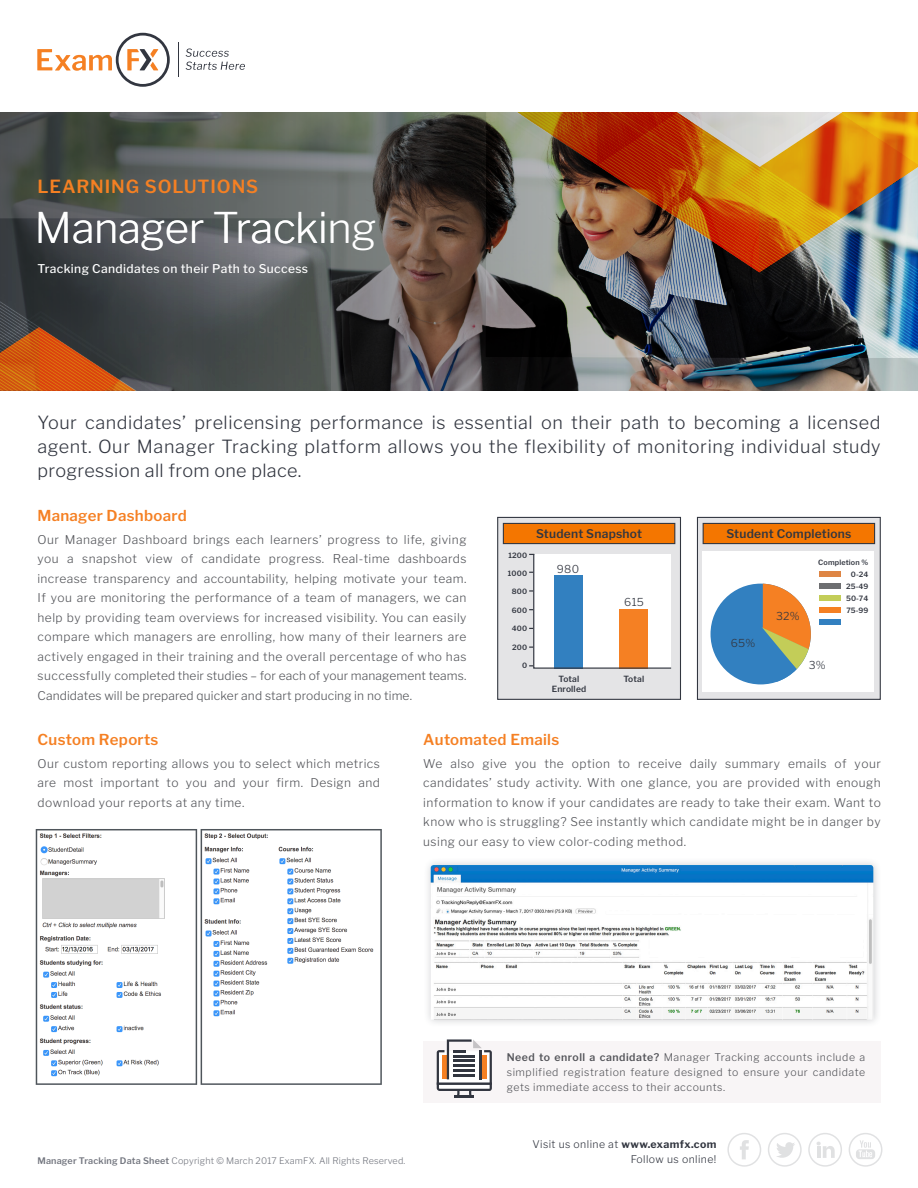
<style>
.page{position:relative;width:918px;height:1188px;background:#fff}
.page>*{position:absolute;margin:0;border:0;box-sizing:border-box;transform-origin:0 0}
.t1{font:300 42px "Libre Franklin";letter-spacing:-.01em;color:#fff}
.t2{font:300 18px/24px "Libre Franklin";letter-spacing:.02em;color:#323640;text-align:justify}
.t3{font:600 18px "Libre Franklin";letter-spacing:.05em;color:#f58023}
.t4{font:600 15px "Libre Franklin";letter-spacing:.02em;color:#f58023}
.t5{font:300 12px/19.5px "Libre Franklin";letter-spacing:.04em;color:#54555a;text-align:justify}
.t6{font:500 12px "Libre Franklin";letter-spacing:.03em;color:#fff}
.t7{font:600 12px "Libre Franklin";letter-spacing:.02em;color:#323640}
.t8{font:300 10.95px "Libre Franklin";letter-spacing:.02em;color:#323640}
.t9{font:300 10.5px/15px "Libre Franklin";letter-spacing:.05em;color:#54555a;text-align:justify}
.t10{font:300 10.5px "Libre Franklin";letter-spacing:.04em;color:#323640}
.t11{font:300 9px "Libre Franklin";letter-spacing:.02em;color:#73767f}
.t12{font:600 8.4px "Libre Franklin";letter-spacing:.02em;color:#323640}
.t13{font:600 7.2px/12.1px "Libre Franklin";letter-spacing:.02em;color:#323640;text-align:right}
.s1{font-weight:600}
.s2{font-weight:700}
</style>
<div class="page">
<div style="left:849px;top:1133px;width:33px;height:34px;border:2px solid #343842;border-radius:50%"></div>
<svg style="left:856px;top:1140px;width:19px;height:19px"></svg>
<div style="left:768px;top:1133px;width:34px;height:34px;border:2px solid #343842;border-radius:50%"></div>
<svg style="left:777px;top:1142px;width:18px;height:16px"></svg>
<div style="left:727px;top:1133px;width:34px;height:34px;border:2px solid #343842;border-radius:50%"></div>
<svg style="left:740px;top:1140px;width:9px;height:19px"></svg>
<div style="left:808px;top:1133px;width:34px;height:34px;border:2px solid #343842;border-radius:50%"></div>
<svg style="left:817px;top:1142px;width:18px;height:16px"></svg>
<div style="left:423px;top:1042px;width:457px;height:61px;background:#f8f5f6"></div>
<svg style="left:437px;top:1039px;width:55px;height:59px"></svg>
<hr style="left:453px;top:1055px;width:22px;height:2px;background:#323640">
<hr style="left:453px;top:1060px;width:22px;height:2px;background:#323640">
<hr style="left:453px;top:1065px;width:22px;height:2px;background:#323640">
<hr style="left:453px;top:1070px;width:22px;height:2px;background:#323640">
<hr style="left:453px;top:1075px;width:22px;height:2px;background:#323640">
<img style="left:35px;top:829px;width:347px;height:256px">
<img style="left:0;top:112px;width:918px;height:279px">
<svg style="left:0;top:218px;width:331px;height:173px;background:#554e4a"></svg>
<svg style="left:186px;top:48px;width:59px;height:22px"></svg>
<hr style="left:179px;top:42px;width:1px;height:35px;background:#323640">
<svg style="left:37px;top:33px;width:133px;height:54px"></svg>
<div style="left:697px;top:517px;width:184px;height:183px;background:#e4e4e6;border:1px solid #323640"></div>
<div style="left:497px;top:517px;width:184px;height:183px;background:#e4e4e6;border:1px solid #323640"></div>
<div style="left:503px;top:523px;width:172px;height:21px;background:#f47600"></div>
<div style="left:503px;top:523px;width:172px;height:21px;border:1px solid #323640"></div>
<div style="left:703px;top:523px;width:172px;height:21px;background:#f47600"></div>
<div style="left:703px;top:523px;width:172px;height:21px;border:1px solid #323640"></div>
<div style="left:703px;top:551px;width:171px;height:141px;background:#fff"></div>
<svg style="left:529px;top:553px;width:143px;height:116px;background:#d7d8d9"></svg>
<div style="left:711px;top:584px;width:100px;height:100px;background:#3280c0;border-radius:50%"></div>
<svg style="left:750px;top:584px;width:61px;height:98px"></svg>
<div style="left:819px;top:571px;width:21px;height:6px;background:#de8544"></div>
<div style="left:819px;top:595px;width:21px;height:6px;background:#c3cd58"></div>
<div style="left:819px;top:583px;width:21px;height:6px;background:#6d6e71"></div>
<div style="left:819px;top:607px;width:21px;height:6px;background:#f58023"></div>
<div style="left:819px;top:620px;width:21px;height:5px;background:#3280c0"></div>
<div style="left:423px;top:857px;width:459px;height:171px;background:#323640;opacity:.24"></div>
<img style="left:431px;top:865px;width:442px;height:155px">
<h2 class="t3" style="left:38px;top:176px;width:222px">LEARNING SOLUTIONS</h2>
<h1 class="t1" style="left:34px;top:203px;width:343px">Manager Tracking</h1>
<p class="t6" style="left:38px;top:262px;width:272px">Tracking Candidates on their Path to Success</p>
<p class="t2" style="left:38px;top:410px;width:845px">Your candidates’ prelicensing performance is essential on their path to becoming a licensed agent. Our Manager Tracking platform allows you the flexibility of monitoring individual study progression all from one place.</p>
<p class="t4" style="left:38px;top:507px;width:151px">Manager Dashboard</p>
<p class="t5" style="left:38px;top:530px;width:431px">Our Manager Dashboard brings each learners’ progress to life, giving you a snapshot view of candidate progress. Real-time dashboards increase transparency and accountability, helping motivate your team.<br>If you are monitoring the performance of a team of managers, we can help by providing team overviews for increased visibility. You can easily compare which managers are enrolling, how many of their learners are actively engaged in their training and the overall percentage of who has successfully completed their studies – for each of your management teams.<br>Candidates will be prepared quicker and start producing in no time.</p>
<p class="t4" style="left:38px;top:731px;width:123px">Custom Reports</p>
<p class="t5" style="left:38px;top:753px;width:344px">Our custom reporting allows you to select which metrics are most important to you and your firm. Design and download your reports at any time.</p>
<p class="t7" style="left:536px;top:526px;width:108px">Student Snapshot</p>
<p class="t7" style="left:726px;top:526px;width:126px">Student Completions</p>
<p class="t13" style="left:508px;top:549px;width:20px">1200</p>
<p class="t13" style="left:508px;top:567px;width:21px">1000</p>
<p class="t13" style="left:512px;top:586px;width:17px">800</p>
<p class="t13" style="left:512px;top:604px;width:17px">600</p>
<p class="t13" style="left:512px;top:623px;width:17px">400</p>
<p class="t13" style="left:512px;top:641px;width:17px">200</p>
<p class="t13" style="left:522px;top:660px;width:7px">0</p>
<p class="t13" style="left:818px;top:556px;width:52px">Completion %<br>0-24</p>
<p class="t13" style="left:846px;top:580px;width:23px">25-49</p>
<p class="t13" style="left:846px;top:592px;width:24px">50-74</p>
<p class="t13" style="left:846px;top:605px;width:23px">75-99</p>
<p class="t8" style="left:557px;top:563px;width:24px">980</p>
<p class="t8" style="left:624px;top:595px;width:21px">615</p>
<p class="t8" style="left:776px;top:610px;width:25px">32%</p>
<p class="t8" style="left:731px;top:636px;width:26px">65%</p>
<p class="t8" style="left:809px;top:659px;width:19px">3%</p>
<p class="t12" style="left:559px;top:674px;width:22px">Total</p>
<p class="t12" style="left:552px;top:683px;width:36px">Enrolled</p>
<p class="t12" style="left:623px;top:674px;width:22px">Total</p>
<p class="t4" style="left:423px;top:731px;width:138px">Automated Emails</p>
<p class="t5" style="left:423px;top:753px;width:459px">We also give you the option to receive daily summary emails of your candidates’ study activity. With one glance, you are provided with enough information to know if your candidates are ready to take their exam. Want to know who is struggling? See instantly which candidate might be in danger by using our easy to view color-coding method.</p>
<p class="t11" style="left:38px;top:1155px;width:369px"><span class="s1">Manager Tracking Data Sheet</span> Copyright © March 2017 ExamFX. All Rights Reserved.</p>
<p class="t9" style="left:507px;top:1050px;width:360px"><span class="s1">Need to enroll a candidate?</span> Manager Tracking accounts include a simplified registration feature designed to ensure your candidate gets immediate access to their accounts.</p>
<p class="t10" style="left:532px;top:1138px;width:186px">Visit us online at <span class="s2">www.examfx.com</span></p>
<p class="t10" style="left:631px;top:1153px;width:87px">Follow us online!</p>
</div>
